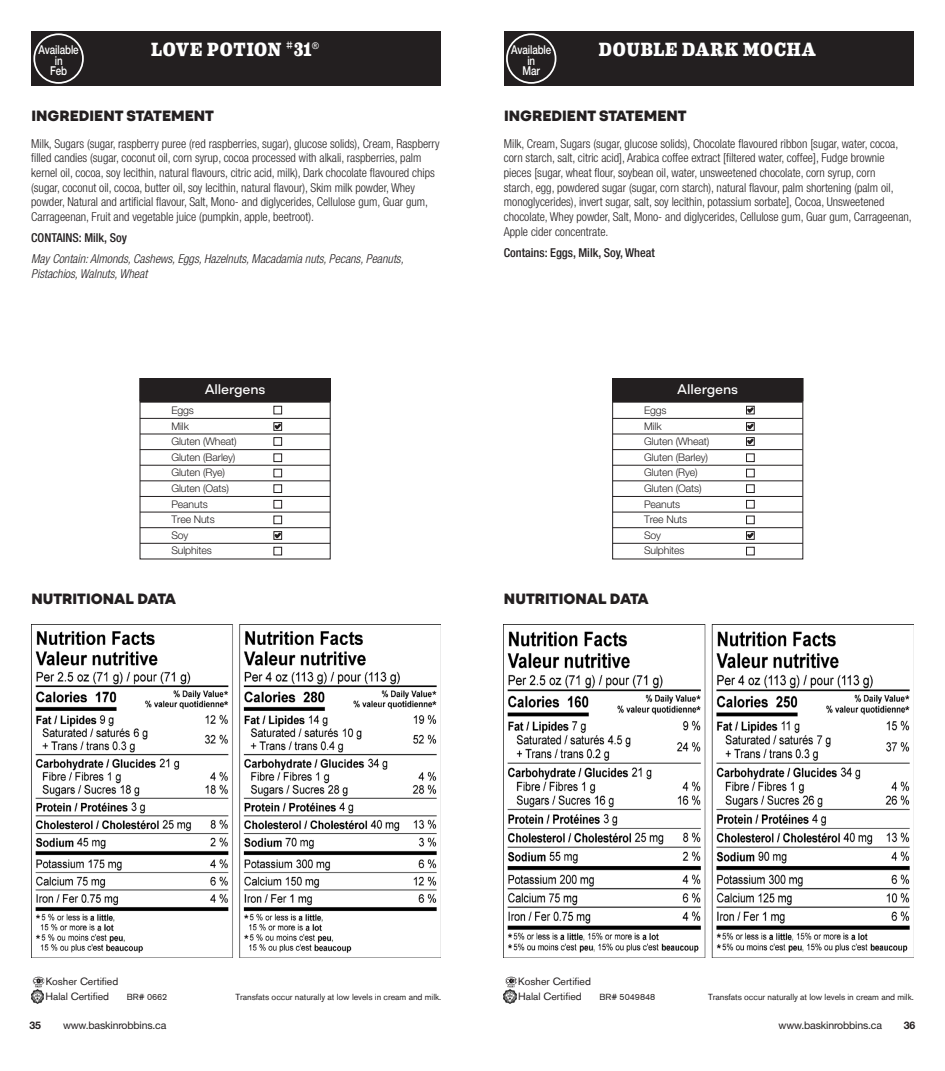
<style>
.page{position:relative;width:945px;height:1071px;background:#fff}
.page>*{position:absolute;margin:0;border:0;box-sizing:border-box;transform-origin:0 0}
.t1{font:800 19.25px "Eames Century Modern";letter-spacing:.045em;color:#fff;scale:.86 1}
.t2{font:900 14.88px "Baskin Robbins Omny";color:#231f20}
.t3{font:500 14px "Baskin Robbins Omny";letter-spacing:-.01em;color:#fff}
.t4{font:300 condensed 12.25px/14.7px "Helvetica Neue LT Std";color:#231f20}
.t5{font:italic 300 condensed 12.25px/14.7px "Helvetica Neue LT Std";color:#231f20}
.t6{font:500 condensed 12.25px "Helvetica Neue LT Std";color:#231f20}
.t7{font:500 12.25px "Helvetica Neue LT Std";letter-spacing:-.01em;color:#fff;scale:.8 1}
.t8{font:300 10.5px "Helvetica Neue LT Std";letter-spacing:-.01em;color:#231f20}
.t9{font:10.5px "Akzidenz Grotesk BE";color:#231f20}
.t10{font:10.5px "Helvetica Neue LT Std";letter-spacing:-.015em;color:#231f20}
.t11{font:700 10.5px "Helvetica Neue LT Std";color:#231f20}
.t12{font:8.75px "Akzidenz Grotesk BE";letter-spacing:-.005em;color:#231f20}
</style>
<div class="page">
<div style="left:140px;top:379px;width:190px;height:22px;background:#231f20"></div>
<div style="left:31px;top:32px;width:410px;height:54px;background:#231f20"></div>
<div style="left:140px;top:378px;width:191px;height:181px;border:1px solid #231f20"></div>
<svg style="left:140px;top:399px;width:190px;height:4px"></svg>
<hr style="left:140px;top:418px;width:190px;height:1px;background:#231f20">
<hr style="left:140px;top:434px;width:190px;height:1px;background:#231f20">
<div style="left:274px;top:406px;width:8px;height:8px;border:1px solid #231f20"></div>
<div style="left:274px;top:437px;width:8px;height:9px;border:1px solid #231f20"></div>
<div style="left:274px;top:454px;width:8px;height:8px;border:1px solid #231f20"></div>
<div style="left:274px;top:469px;width:8px;height:8px;border:1px solid #231f20"></div>
<div style="left:274px;top:485px;width:8px;height:8px;border:1px solid #231f20"></div>
<div style="left:274px;top:500px;width:8px;height:8px;border:1px solid #231f20"></div>
<div style="left:274px;top:516px;width:8px;height:8px;border:1px solid #231f20"></div>
<hr style="left:140px;top:449px;width:190px;height:1px;background:#231f20">
<hr style="left:140px;top:465px;width:190px;height:1px;background:#231f20">
<hr style="left:140px;top:480px;width:190px;height:1px;background:#231f20">
<hr style="left:140px;top:496px;width:190px;height:1px;background:#231f20">
<hr style="left:140px;top:527px;width:190px;height:1px;background:#231f20">
<hr style="left:140px;top:512px;width:190px;height:1px;background:#231f20">
<hr style="left:140px;top:543px;width:190px;height:1px;background:#231f20">
<div style="left:274px;top:547px;width:8px;height:8px;border:1px solid #231f20"></div>
<img style="left:31px;top:624px;width:410px;height:334px">
<svg style="left:273px;top:422px;width:10px;height:9px"></svg>
<div style="left:33px;top:33px;width:51px;height:51px;border:2px solid #fff;border-radius:50%"></div>
<svg style="left:273px;top:531px;width:10px;height:9px"></svg>
<div style="left:613px;top:379px;width:190px;height:22px;background:#231f20"></div>
<div style="left:504px;top:32px;width:410px;height:54px;background:#231f20"></div>
<div style="left:612px;top:378px;width:191px;height:181px;border:1px solid #231f20"></div>
<svg style="left:612px;top:399px;width:191px;height:4px"></svg>
<hr style="left:612px;top:418px;width:191px;height:1px;background:#231f20">
<hr style="left:613px;top:434px;width:190px;height:1px;background:#231f20">
<div style="left:746px;top:454px;width:8px;height:8px;border:1px solid #231f20"></div>
<div style="left:746px;top:469px;width:8px;height:8px;border:1px solid #231f20"></div>
<div style="left:746px;top:485px;width:8px;height:8px;border:1px solid #231f20"></div>
<div style="left:746px;top:500px;width:8px;height:8px;border:1px solid #231f20"></div>
<div style="left:746px;top:516px;width:8px;height:8px;border:1px solid #231f20"></div>
<hr style="left:612px;top:449px;width:191px;height:1px;background:#231f20">
<hr style="left:613px;top:465px;width:190px;height:1px;background:#231f20">
<hr style="left:613px;top:480px;width:190px;height:1px;background:#231f20">
<hr style="left:612px;top:496px;width:191px;height:1px;background:#231f20">
<hr style="left:613px;top:527px;width:190px;height:1px;background:#231f20">
<hr style="left:613px;top:512px;width:190px;height:1px;background:#231f20">
<hr style="left:613px;top:543px;width:190px;height:1px;background:#231f20">
<div style="left:746px;top:547px;width:8px;height:8px;border:1px solid #231f20"></div>
<img style="left:504px;top:624px;width:409px;height:334px">
<div style="left:506px;top:33px;width:50px;height:51px;border:2px solid #fff;border-radius:50%"></div>
<svg style="left:745px;top:405px;width:11px;height:41px"></svg>
<svg style="left:746px;top:531px;width:9px;height:9px"></svg>
<svg style="left:31px;top:977px;width:13px;height:26px"></svg>
<svg style="left:504px;top:977px;width:13px;height:26px"></svg>
<p class="t7" style="left:39px;top:42px;width:52px">Available</p>
<p class="t7" style="left:55px;top:53px;width:11px">in</p>
<p class="t7" style="left:50px;top:63px;width:23px">Feb</p>
<p class="t1" style="left:151px;top:34px;width:197px">LOVE POTION <sup>#</sup>31<sup>®</sup></p>
<p class="t7" style="left:511px;top:42px;width:52px">Available</p>
<p class="t7" style="left:527px;top:53px;width:11px">in</p>
<p class="t7" style="left:523px;top:63px;width:23px">Mar</p>
<p class="t1" style="left:599px;top:34px;width:254px">DOUBLE DARK MOCHA</p>
<p class="t2" style="left:31px;top:106px;width:184px">INGREDIENT STATEMENT</p>
<p class="t2" style="left:504px;top:106px;width:184px">INGREDIENT STATEMENT</p>
<p class="t4" style="left:31px;top:136px;width:410px">Milk, Sugars (sugar, raspberry puree (red raspberries, sugar), glucose solids), Cream, Raspberry filled candies (sugar, coconut oil, corn syrup, cocoa processed with alkali, raspberries, palm kernel oil, cocoa, soy lecithin, natural flavours, citric acid, milk), Dark chocolate flavoured chips (sugar, coconut oil, cocoa, butter oil, soy lecithin, natural flavour), Skim milk powder, Whey powder, Natural and artificial flavour, Salt, Mono- and diglycerides, Cellulose gum, Guar gum, Carrageenan, Fruit and vegetable juice (pumpkin, apple, beetroot).</p>
<p class="t6" style="left:31px;top:230px;width:97px">CONTAINS: Milk, Soy</p>
<p class="t5" style="left:31px;top:252px;width:374px">May Contain: Almonds, Cashews, Eggs, Hazelnuts, Macadamia nuts, Pecans, Peanuts,<br>Pistachios, Walnuts, Wheat</p>
<p class="t4" style="left:504px;top:136px;width:409px">Milk, Cream, Sugars (sugar, glucose solids), Chocolate flavoured ribbon [sugar, water, cocoa, corn starch, salt, citric acid], Arabica coffee extract [filtered water, coffee], Fudge brownie pieces [sugar, wheat flour, soybean oil, water, unsweetened chocolate, corn syrup, corn<br>starch, egg, powdered sugar (sugar, corn starch), natural flavour, palm shortening (palm oil, monoglycerides), invert sugar, salt, soy lecithin, potassium sorbate], Cocoa, Unsweetened chocolate, Whey powder, Salt, Mono- and diglycerides, Cellulose gum, Guar gum, Carrageenan, Apple cider concentrate.</p>
<p class="t6" style="left:504px;top:245px;width:152px">Contains: Eggs, Milk, Soy, Wheat</p>
<p class="t3" style="left:205px;top:380px;width:62px">Allergens</p>
<p class="t3" style="left:677px;top:380px;width:62px">Allergens</p>
<p class="t8" style="left:171px;top:404px;width:24px">Eggs</p>
<p class="t8" style="left:171px;top:420px;width:19px">Milk</p>
<p class="t8" style="left:171px;top:435px;width:67px">Gluten (Wheat)</p>
<p class="t8" style="left:171px;top:451px;width:66px">Gluten (Barley)</p>
<p class="t8" style="left:171px;top:466px;width:55px">Gluten (Rye)</p>
<p class="t8" style="left:171px;top:482px;width:59px">Gluten (Oats)</p>
<p class="t8" style="left:171px;top:497px;width:38px">Peanuts</p>
<p class="t8" style="left:171px;top:513px;width:45px">Tree Nuts</p>
<p class="t8" style="left:171px;top:529px;width:19px">Soy</p>
<p class="t8" style="left:171px;top:544px;width:42px">Sulphites</p>
<p class="t8" style="left:644px;top:404px;width:24px">Eggs</p>
<p class="t8" style="left:644px;top:420px;width:19px">Milk</p>
<p class="t8" style="left:644px;top:435px;width:67px">Gluten (Wheat)</p>
<p class="t8" style="left:644px;top:451px;width:66px">Gluten (Barley)</p>
<p class="t8" style="left:644px;top:466px;width:55px">Gluten (Rye)</p>
<p class="t8" style="left:644px;top:482px;width:59px">Gluten (Oats)</p>
<p class="t8" style="left:644px;top:497px;width:38px">Peanuts</p>
<p class="t8" style="left:644px;top:513px;width:45px">Tree Nuts</p>
<p class="t8" style="left:644px;top:529px;width:19px">Soy</p>
<p class="t8" style="left:644px;top:544px;width:42px">Sulphites</p>
<p class="t2" style="left:31px;top:589px;width:146px">NUTRITIONAL DATA</p>
<p class="t2" style="left:504px;top:589px;width:146px">NUTRITIONAL DATA</p>
<p class="t9" style="left:46px;top:975px;width:74px">Kosher Certified</p>
<p class="t9" style="left:46px;top:990px;width:65px">Halal Certified</p>
<p class="t12" style="left:127px;top:992px;width:42px">BR# 0662</p>
<p class="t12" style="left:235px;top:992px;width:207px">Transfats occur naturally at low levels in cream and milk.</p>
<p class="t9" style="left:518px;top:975px;width:74px">Kosher Certified</p>
<p class="t9" style="left:518px;top:990px;width:65px">Halal Certified</p>
<p class="t12" style="left:600px;top:992px;width:57px">BR# 5049848</p>
<p class="t12" style="left:708px;top:992px;width:207px">Transfats occur naturally at low levels in cream and milk.</p>
<p class="t11" style="left:30px;top:1019px;width:13px">35</p>
<p class="t10" style="left:63px;top:1019px;width:105px">www.baskinrobbins.ca</p>
<p class="t10" style="left:779px;top:1019px;width:105px">www.baskinrobbins.ca</p>
<p class="t11" style="left:904px;top:1019px;width:13px">36</p>
</div>
